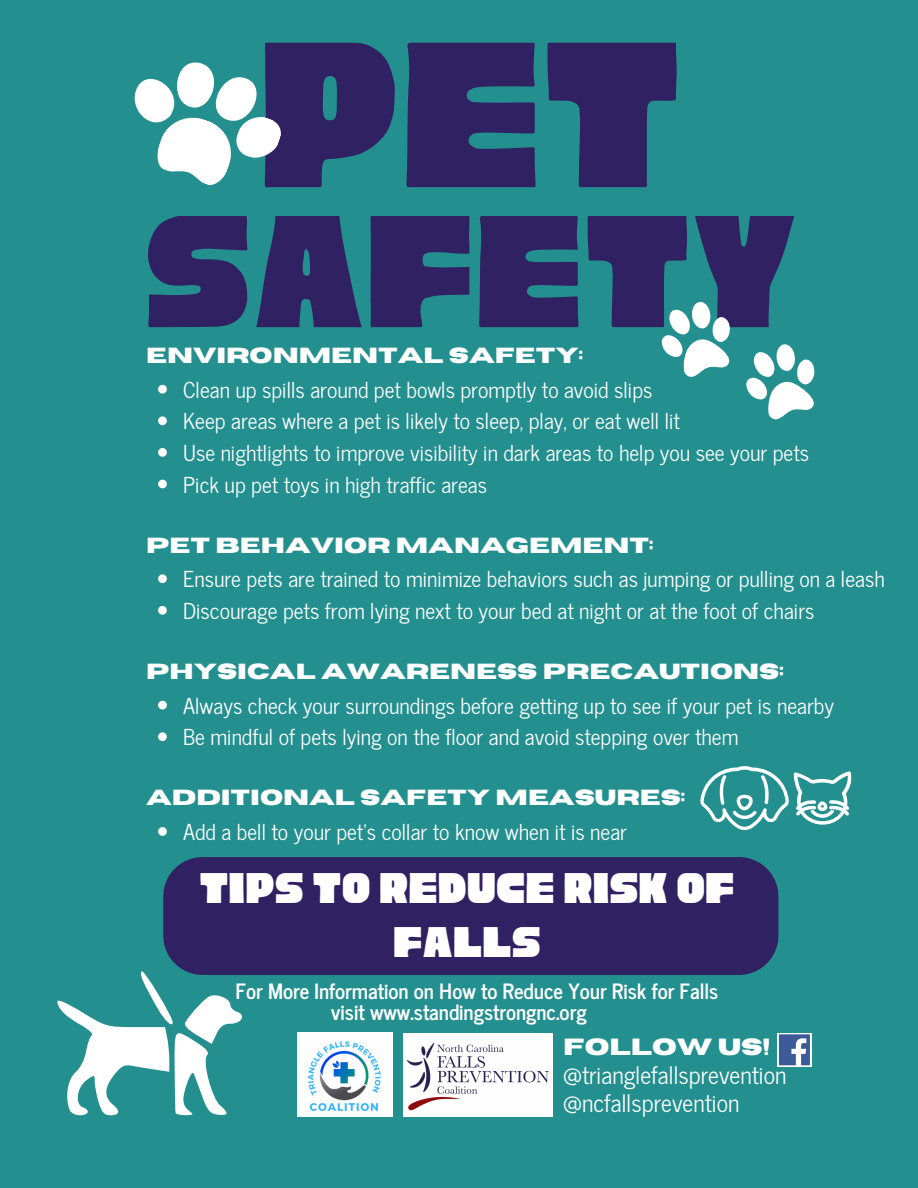
<style>
.page{position:relative;width:918px;height:1188px;background:#248f8f}
.page>*{position:absolute;margin:0;border:0;box-sizing:border-box;transform-origin:0 0}
.t1{font:229.65px "Cubao Free Regular";color:#2f2162}
.t2{font:176.7px "Cubao Free Regular";color:#2f2162}
.t3{font:47.55px/54px "Cubao Free Regular";color:#fff;text-align:center}
.t4{font:24px "News Cycle";color:#fff}
.t5{font:700 23.25px "Horizon";color:#fff}
.t6{font:21.75px "News Cycle";color:#fff}
.t7{font:700 21.75px "Horizon";color:#fff}
.t8{font:700 21px "News Cycle";color:#fff}
</style>
<div class="page">
<svg style="left:134px;top:62px;width:147px;height:123px"></svg>
<svg style="left:158px;top:385px;width:9px;height:9px"></svg>
<svg style="left:158px;top:416px;width:9px;height:9px"></svg>
<svg style="left:158px;top:448px;width:9px;height:9px"></svg>
<svg style="left:158px;top:480px;width:9px;height:8px"></svg>
<svg style="left:158px;top:574px;width:9px;height:9px"></svg>
<svg style="left:158px;top:606px;width:9px;height:9px"></svg>
<svg style="left:158px;top:701px;width:9px;height:8px"></svg>
<svg style="left:158px;top:732px;width:9px;height:9px"></svg>
<svg style="left:158px;top:827px;width:9px;height:9px"></svg>
<div style="left:163px;top:857px;width:615px;height:118px;background:#2f2162"></div>
<svg style="left:700px;top:766px;width:151px;height:64px"></svg>
<svg style="left:57px;top:970px;width:189px;height:146px"></svg>
<svg style="left:661px;top:302px;width:154px;height:118px"></svg>
<img style="left:297px;top:1033px;width:96px;height:83px">
<div style="left:403px;top:1033px;width:150px;height:83px;background:#fefefe"></div>
<img style="left:406px;top:1042px;width:143px;height:69px">
<svg style="left:778px;top:1033px;width:33px;height:33px"></svg>
<h1 class="t1" style="left:259px;top:3px;width:426px">PET</h1>
<p class="t2" style="left:144px;top:186px;width:655px">SAFETY</p>
<h2 class="t7" style="left:146px;top:345px;width:438px">ENVIRONMENTAL SAFETY:</h2>
<p class="t6" style="left:183px;top:371px;width:471px">Clean up spills around pet bowls promptly to avoid slips</p>
<h4 class="t6" style="left:183px;top:402px;width:498px">Keep areas where a pet is likely to sleep, play, or eat well lit</h4>
<p class="t6" style="left:183px;top:434px;width:627px">Use nightlights to improve visibility in dark areas to help you see your pets</p>
<p class="t6" style="left:183px;top:465px;width:305px">Pick up pet toys in high traffic areas</p>
<p class="t7" style="left:146px;top:534px;width:509px">PET BEHAVIOR MANAGEMENT:</p>
<p class="t6" style="left:183px;top:560px;width:703px">Ensure pets are trained to minimize behaviors such as jumping or pulling on a leash</p>
<h4 class="t6" style="left:183px;top:592px;width:633px">Discourage pets from lying next to your bed at night or at the foot of chairs</h4>
<p class="t7" style="left:146px;top:661px;width:639px">PHYSICAL AWARENESS PRECAUTIONS:</p>
<p class="t6" style="left:183px;top:687px;width:652px">Always check your surroundings before getting up to see if your pet is nearby</p>
<h4 class="t6" style="left:183px;top:718px;width:557px">Be mindful of pets lying on the floor and avoid stepping over them</h4>
<p class="t7" style="left:146px;top:787px;width:540px">ADDITIONAL SAFETY MEASURES:</p>
<p class="t6" style="left:183px;top:813px;width:445px">Add a bell to your pet’s collar to know when it is near</p>
<h4 class="t3" style="left:199px;top:861px;width:537px">TIPS TO REDUCE RISK OF<br>FALLS</h4>
<p class="t8" style="left:235px;top:973px;width:484px">For More Information on How to Reduce Your Risk for Falls</p>
<p class="t8" style="left:331px;top:993px;width:257px">visit www.standingstrongnc.org</p>
<h3 class="t5" style="left:563px;top:1035px;width:208px">FOLLOW US!</h3>
<p class="t4" style="left:563px;top:1054px;width:225px">@trianglefallsprevention</p>
<p class="t4" style="left:563px;top:1082px;width:178px">@ncfallsprevention</p>
</div>
